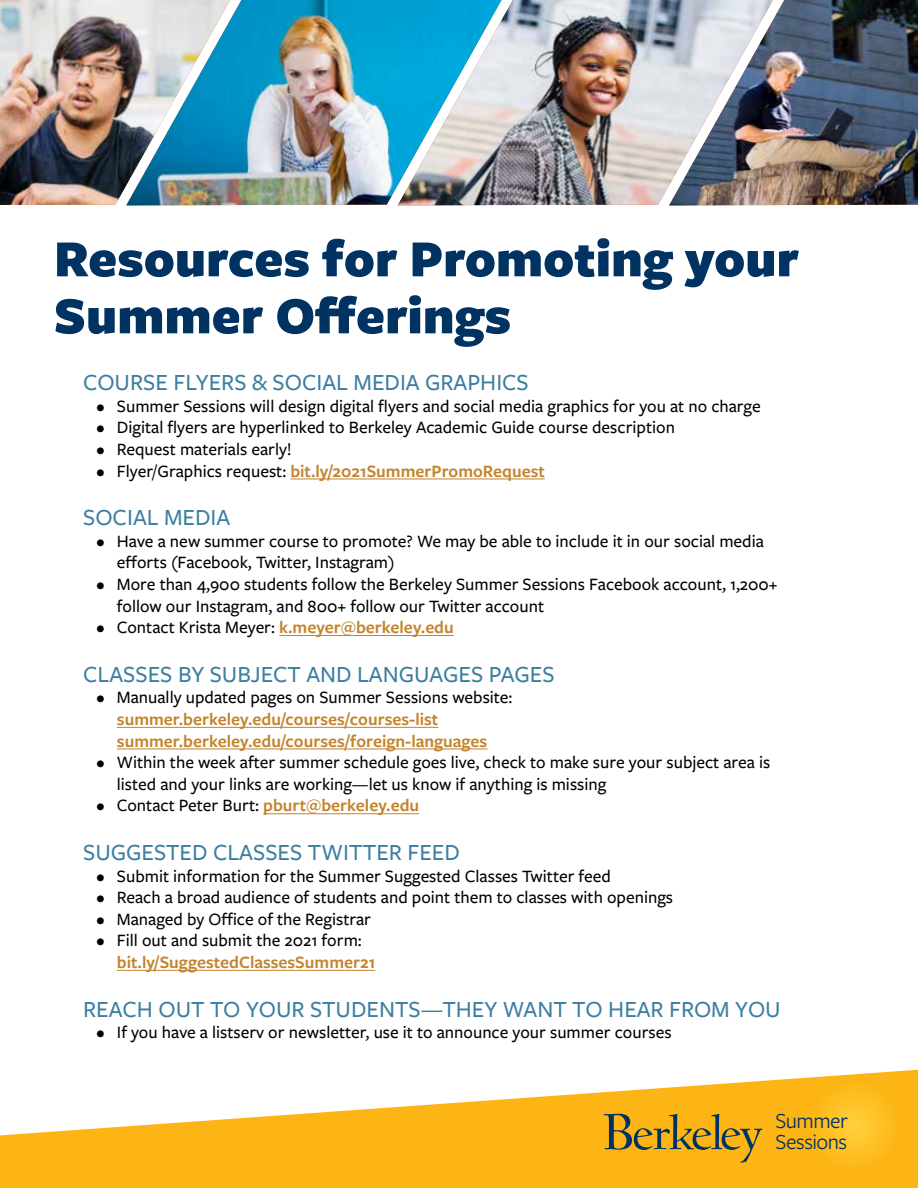
<style>
.page{position:relative;width:918px;height:1188px;background:#fff}
.page>*{position:absolute;margin:0;border:0;box-sizing:border-box;transform-origin:0 0}
.t1{font:900 54px/57px "Freight Sans Pro";color:#003262}
.t2{font:500 24px "Freight Sans Pro";color:#3c7ea1}
.t3{font:22.35px/21.1px "Freight Sans Pro";letter-spacing:-.02em;color:#003262}
.t4{font:500 18px/21.6px "Freight Sans Pro";color:#000}
.t5{font:600 18px/21.6px "Freight Sans Pro";color:#c3832b}
.s1{font-weight:500;color:#000}
.s2{font-weight:600;color:#c3832b}
</style>
<div class="page">
<hr style="left:290px;top:479px;width:255px;height:1px;background:#c3832b">
<hr style="left:279px;top:635px;width:175px;height:1px;background:#c3832b">
<hr style="left:117px;top:727px;width:321px;height:1px;background:#c3832b">
<hr style="left:117px;top:749px;width:370px;height:1px;background:#c3832b">
<hr style="left:263px;top:814px;width:156px;height:1px;background:#c3832b">
<hr style="left:117px;top:970px;width:258px;height:1px;background:#c3832b">
<img style="left:528px;top:0;width:115px;height:205px">
<svg style="left:643px;top:0;width:26px;height:205px;background:#c8c9ce"></svg>
<img style="left:669px;top:0;width:249px;height:205px">
<svg style="left:502px;top:0;width:26px;height:205px;background:#b6b5bd"></svg>
<img style="left:256px;top:0;width:246px;height:205px">
<svg style="left:230px;top:0;width:26px;height:205px;background:#3199bc"></svg>
<img style="left:0;top:0;width:230px;height:205px">
<svg style="left:0;top:1070px;width:918px;height:118px;fill:#fcb515"></svg>
<svg style="left:810px;top:1081px;width:89px;height:89px;background:#fdbe22"></svg>
<div style="left:809px;top:1080px;width:91px;height:91px;border:2px solid #fcb515;border-radius:50%"></div>
<svg style="left:604px;top:1114px;width:158px;height:49px;background:#cc9c23"></svg>
<p class="t1" style="left:54px;top:228px;width:746px">Resources for Promoting your<br>Summer Offerings</p>
<p class="t2" style="left:83px;top:366px;width:447px">COURSE FLYERS &amp; SOCIAL MEDIA GRAPHICS</p>
<p class="t4" style="left:97px;top:394px;width:666px">• Summer Sessions will design digital flyers and social media graphics for you at no charge</p>
<p class="t4" style="left:97px;top:416px;width:580px">• Digital flyers are hyperlinked to Berkeley Academic Guide course description</p>
<p class="t4" style="left:97px;top:438px;width:197px">• Request materials early!</p>
<p class="t5" style="left:97px;top:459px;width:450px"><span class="s1">• Flyer/Graphics request:</span> bit.ly/2021SummerPromoRequest</p>
<p class="t2" style="left:83px;top:501px;width:149px">SOCIAL MEDIA</p>
<p class="t4" style="left:117px;top:529px;width:648px;text-indent:-20px">• Have a new summer course to promote? We may be able to include it in our social media efforts (Facebook, Twitter, Instagram)</p>
<p class="t4" style="left:117px;top:573px;width:662px;text-indent:-20px">• More than 4,900 students follow the Berkeley Summer Sessions Facebook account, 1,200+ follow our Instagram, and 800+ follow our Twitter account</p>
<p class="t4" style="left:97px;top:616px;width:359px">• Contact Krista Meyer: <span class="s2">k.meyer@berkeley.edu</span></p>
<p class="t2" style="left:83px;top:658px;width:473px">CLASSES BY SUBJECT AND LANGUAGES PAGES</p>
<p class="t4" style="left:117px;top:686px;width:397px;text-indent:-20px">• Manually updated pages on Summer Sessions website: <span class="s2">summer.berkeley.edu/courses/courses-list</span></p>
<p class="t5" style="left:117px;top:729px;width:372px">summer.berkeley.edu/courses/foreign-languages</p>
<p class="t4" style="left:117px;top:751px;width:655px;text-indent:-20px">• Within the week after summer schedule goes live, check to make sure your subject area is listed and your links are working—let us know if anything is missing</p>
<p class="t4" style="left:97px;top:794px;width:324px">• Contact Peter Burt: <span class="s2">pburt@berkeley.edu</span></p>
<p class="t2" style="left:83px;top:836px;width:378px">SUGGESTED CLASSES TWITTER FEED</p>
<p class="t4" style="left:97px;top:864px;width:516px">• Submit information for the Summer Suggested Classes Twitter feed</p>
<p class="t4" style="left:97px;top:886px;width:578px">• Reach a broad audience of students and point them to classes with openings</p>
<p class="t4" style="left:97px;top:907px;width:276px">• Managed by Office of the Registrar</p>
<p class="t5" style="left:117px;top:929px;width:260px;text-indent:-20px"><span class="s1">• Fill out and submit the 2021 form: </span>bit.ly/SuggestedClassesSummer21</p>
<p class="t2" style="left:83px;top:993px;width:699px">REACH OUT TO YOUR STUDENTS—THEY WANT TO HEAR FROM YOU</p>
<p class="t4" style="left:97px;top:1021px;width:576px">• If you have a listserv or newsletter, use it to announce your summer courses</p>
<p class="t3" style="left:775px;top:1109px;width:74px">Summer<br>Sessions</p>
</div>
